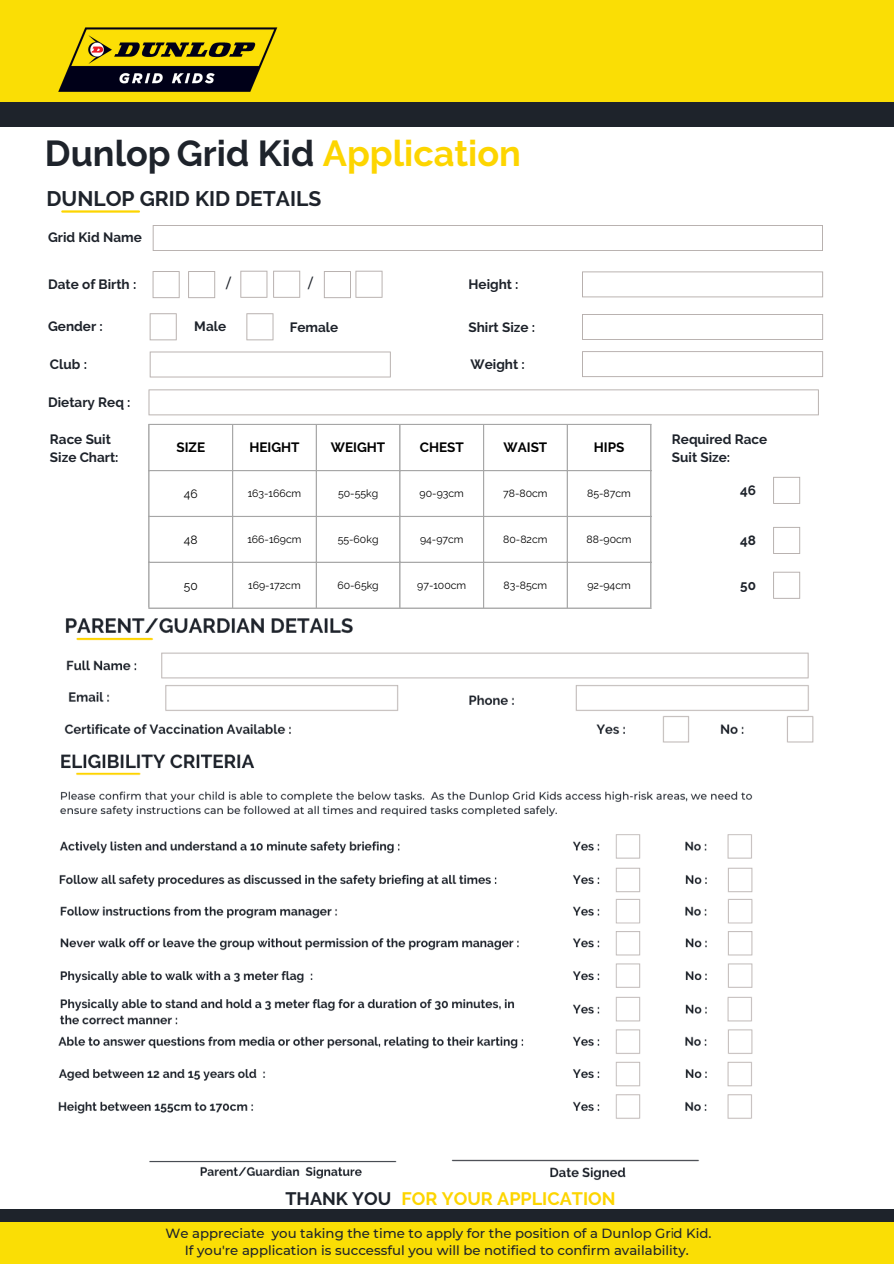
<style>
.page{position:relative;width:894px;height:1264px;background:#fff}
.page>*{position:absolute;margin:0;border:0;box-sizing:border-box;transform-origin:0 0}
.t1{font:700 36px "Raleway";color:#1e232b}
.t2{font:700 21px "Raleway";color:#1e232b}
.t3{font:700 18px "Raleway";color:#fdd500}
.t4{font:700 18px "Raleway";color:#1e232b}
.t5{font:700 13.5px/18px "Raleway";color:#1e232b}
.t6{font:700 13.5px "Raleway";color:#000}
.t7{font:500 13.5px "Montserrat";color:#1e232b}
.t8{font:500 13.2px/17.7px "Montserrat";color:#1e232b;text-align:center}
.t9{font:12px "Raleway";color:#000}
.t10{font:10.5px "Raleway";color:#000}
.s1{color:#fdd500}
.s2{font-family:"Century Gothic";font-weight:400}
</style>
<div class="page">
<div style="left:0;top:1209px;width:893px;height:25px;background:#1e232b"></div>
<div style="left:0;top:1222px;width:893px;height:41px;background:#fade05"></div>
<hr style="left:62px;top:210px;width:77px;height:3px;background:#fdd500">
<svg style="left:582px;top:314px;width:240px;height:26px"></svg>
<svg style="left:153px;top:225px;width:669px;height:26px"></svg>
<svg style="left:150px;top:351px;width:240px;height:26px"></svg>
<svg style="left:152px;top:271px;width:27px;height:27px"></svg>
<svg style="left:188px;top:271px;width:27px;height:27px"></svg>
<svg style="left:150px;top:313px;width:27px;height:27px"></svg>
<svg style="left:246px;top:313px;width:27px;height:27px"></svg>
<svg style="left:240px;top:271px;width:27px;height:27px"></svg>
<svg style="left:273px;top:271px;width:27px;height:27px"></svg>
<svg style="left:324px;top:271px;width:58px;height:27px"></svg>
<svg style="left:582px;top:271px;width:240px;height:26px"></svg>
<div style="left:0;top:59px;width:893px;height:68px;background:#1e232b"></div>
<div style="left:0;top:0;width:893px;height:102px;background:#fade05"></div>
<svg style="left:148px;top:389px;width:670px;height:26px"></svg>
<svg style="left:582px;top:351px;width:240px;height:26px"></svg>
<img style="left:58px;top:27px;width:220px;height:65px">
<hr style="left:148px;top:425px;width:1px;height:182px;background:#a6a6a6">
<hr style="left:232px;top:425px;width:1px;height:182px;background:#a6a6a6">
<hr style="left:315px;top:425px;width:2px;height:182px;background:#a6a6a6">
<hr style="left:399px;top:425px;width:1px;height:182px;background:#a6a6a6">
<hr style="left:483px;top:425px;width:1px;height:182px;background:#a6a6a6">
<hr style="left:566px;top:425px;width:1px;height:182px;background:#a6a6a6">
<hr style="left:650px;top:425px;width:1px;height:182px;background:#a6a6a6">
<hr style="left:148px;top:424px;width:503px;height:1px;background:#a6a6a6">
<hr style="left:148px;top:470px;width:503px;height:1px;background:#a6a6a6">
<hr style="left:148px;top:516px;width:503px;height:1px;background:#a6a6a6">
<hr style="left:148px;top:561px;width:503px;height:2px;background:#a6a6a6">
<hr style="left:148px;top:607px;width:503px;height:1px;background:#a6a6a6">
<img style="left:64px;top:618px;width:750px;height:125px">
<img style="left:58px;top:754px;width:695px;height:426px">
<svg style="left:773px;top:477px;width:27px;height:27px"></svg>
<svg style="left:773px;top:527px;width:27px;height:27px"></svg>
<svg style="left:773px;top:571px;width:27px;height:27px"></svg>
<p class="t1" style="left:45px;top:132px;width:477px">Dunlop Grid Kid <span class="s1">Application</span></p>
<p class="t2" style="left:46px;top:186px;width:276px">DUNLOP GRID KID DETAILS</p>
<p class="t5" style="left:48px;top:229px;width:95px">Grid Kid Name</p>
<p class="t5" style="left:48px;top:275px;width:90px">Date of Birth :</p>
<p class="t5" style="left:48px;top:317px;width:56px">Gender :</p>
<p class="t7" style="left:226px;top:275px;width:6px">/</p>
<p class="t7" style="left:308px;top:275px;width:6px">/</p>
<p class="t5" style="left:194px;top:317px;width:33px">Male</p>
<p class="t5" style="left:290px;top:318px;width:50px">Female</p>
<p class="t5" style="left:468px;top:275px;width:52px">Height :</p>
<p class="t5" style="left:468px;top:318px;width:68px">Shirt Size :</p>
<p class="t5" style="left:50px;top:355px;width:39px">Club :</p>
<p class="t5" style="left:470px;top:355px;width:56px">Weight :</p>
<p class="t5" style="left:48px;top:393px;width:84px">Dietary Req :</p>
<p class="t5" style="left:50px;top:430px;width:62px">Race Suit</p>
<p class="t5" style="left:50px;top:448px;width:70px">Size Chart:</p>
<p class="t6" style="left:176px;top:439px;width:30px">SIZE</p>
<p class="t6" style="left:249px;top:439px;width:52px">HEIGHT</p>
<p class="t6" style="left:331px;top:439px;width:56px">WEIGHT</p>
<p class="t6" style="left:419px;top:439px;width:46px">CHEST</p>
<p class="t6" style="left:503px;top:439px;width:45px">WAIST</p>
<p class="t6" style="left:593px;top:439px;width:32px">HIPS</p>
<p class="t9" style="left:184px;top:486px;width:15px">46</p>
<p class="t10" style="left:248px;top:487px;width:55px">163-166cm</p>
<p class="t10" style="left:338px;top:487px;width:42px">50-55kg</p>
<p class="t10" style="left:419px;top:487px;width:46px">90-93cm</p>
<p class="t10" style="left:503px;top:487px;width:46px">78-80cm</p>
<p class="t10" style="left:587px;top:487px;width:45px">85-87cm</p>
<p class="t9" style="left:184px;top:532px;width:15px">48</p>
<p class="t10" style="left:247px;top:533px;width:56px">166-169cm</p>
<p class="t10" style="left:337px;top:533px;width:42px">55-60kg</p>
<p class="t10" style="left:420px;top:533px;width:45px">94-97cm</p>
<p class="t10" style="left:503px;top:533px;width:46px">80-82cm</p>
<p class="t10" style="left:586px;top:533px;width:46px">88-90cm</p>
<p class="t9" style="left:184px;top:578px;width:15px">50</p>
<p class="t10" style="left:248px;top:578px;width:54px">169-172cm</p>
<p class="t10" style="left:337px;top:578px;width:43px">60-65kg</p>
<p class="t10" style="left:417px;top:578px;width:51px">97-100cm</p>
<p class="t10" style="left:503px;top:578px;width:45px">83-85cm</p>
<p class="t10" style="left:587px;top:578px;width:45px">92-94cm</p>
<p class="t5" style="left:671px;top:430px;width:97px">Required Race<br>Suit Size:</p>
<p class="t5" style="left:740px;top:481px;width:17px">46</p>
<p class="t5" style="left:740px;top:531px;width:17px">48</p>
<p class="t5" style="left:740px;top:576px;width:17px">50</p>
<p class="t4" style="left:285px;top:1187px;width:107px">THANK YOU</p>
<p class="t3" style="left:401px;top:1187px;width:215px">FOR YOUR APPLICATION</p>
<p class="t8" style="left:165px;top:1223px;width:547px">We appreciate you taking the time to apply for the position of a Dunlop Gr<span class="s2">i</span>d Kid.<br>If you're application is successful you will be notified to confirm availability.</p>
</div>
